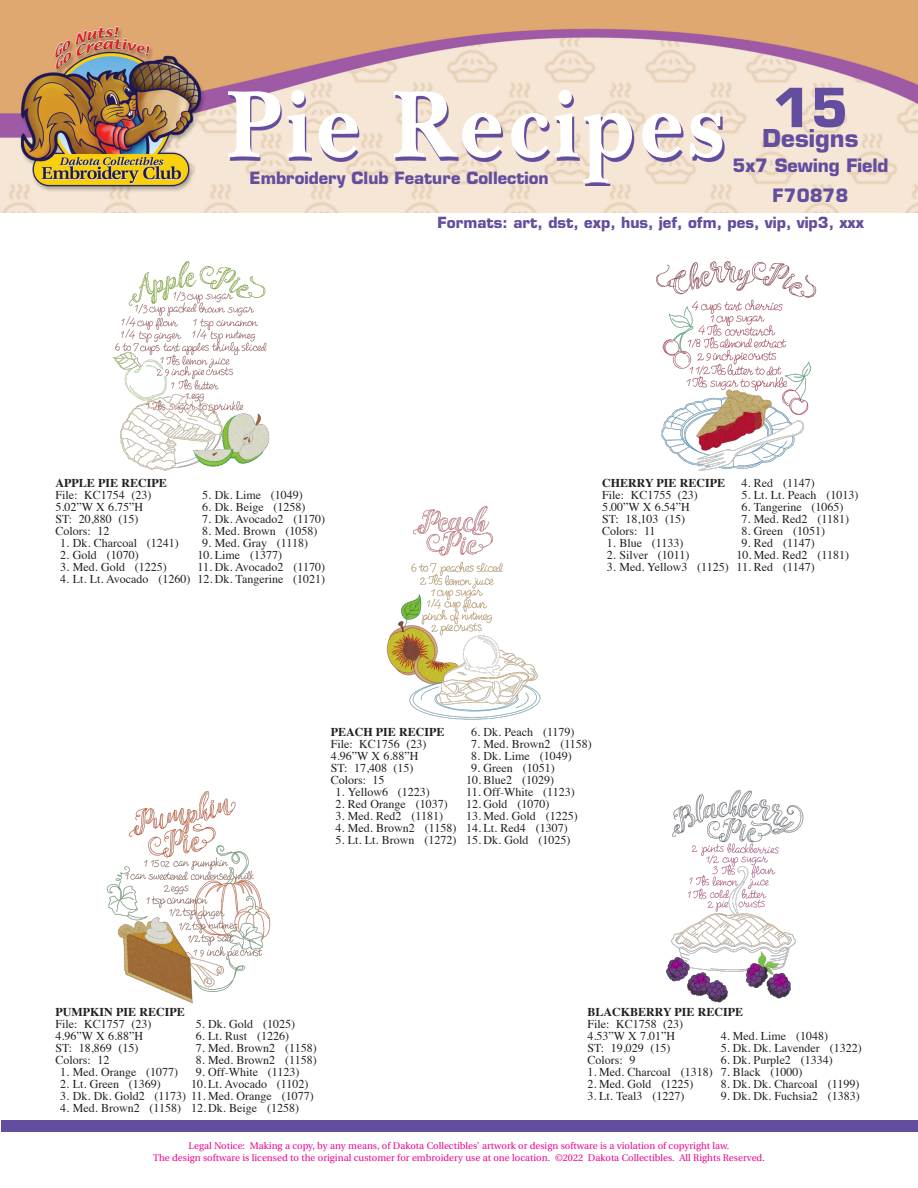
<style>
.page{position:relative;width:918px;height:1188px;background:#fff}
.page>*{position:absolute;margin:0;border:0;box-sizing:border-box;transform-origin:0 0}
.t1{font:700 99px "New Baskerville";letter-spacing:.05em;color:#fff;scale:.9 1}
.t2{font:700 52.5px "Eurostile";color:#634d9f}
.t3{font:700 24px "Eurostile";color:#634d9f}
.t4{font:700 18px/30.5px "Eurostile";color:#634d9f;text-align:center}
.t5{font:700 16.5px "Eurostile";color:#634d9f}
.t6{font:700 15px "Eurostile";color:#634d9f}
.Cat_Text_2_TAB_ID{font:12px "Times";color:#231f20}
.Cat_Text_1_TAB_ID{font:12px "Times";color:#231f20}
.Cat_Text_2_TAB_ID-2{font:700 12px "Times";color:#231f20}
.Cat_Text_1_TAB_ID-2{font:700 12px "Times";color:#231f20}
.t7{font:9.6px/12px "Utopia";color:#ed028c;text-align:center}
</style>
<div class="page">
<div style="left:1px;top:1120px;width:917px;height:12px;background:#634d9f"></div>
<img style="left:0;top:0;width:918px;height:213px">
<img style="left:113px;top:261px;width:157px;height:210px">
<img style="left:106px;top:791px;width:165px;height:213px">
<img style="left:656px;top:261px;width:161px;height:210px">
<img style="left:666px;top:789px;width:138px;height:214px">
<img style="left:386px;top:505px;width:155px;height:215px">
<svg style="left:230px;top:93px;width:494px;height:93px;background:#d0bfc4"></svg>
<h1 class="t1" style="left:227px;top:67px;width:554px">Pie Recipes</h1>
<h3 class="t5" style="left:250px;top:168px;width:301px">Embroidery Club Feature Collection</h3>
<h2 class="t2" style="left:773px;top:75px;width:77px">15</h2>
<h3 class="t3" style="left:763px;top:123px;width:97px">Designs</h3>
<h3 class="t4" style="left:733px;top:150px;width:158px">5x7 Sewing Field<br>F70878</h3>
<p class="t6" style="left:438px;top:213px;width:428px">Formats: art, dst, exp, hus, jef, ofm, pes, vip, vip3, xxx</p>
<p class="Cat_Text_2_TAB_ID-2" style="left:56px;top:472px;width:113px">APPLE PIE RECIPE</p>
<p class="Cat_Text_2_TAB_ID" style="left:56px;top:484px;width:97px">File: KC1754 (23)</p>
<p class="Cat_Text_2_TAB_ID" style="left:56px;top:496px;width:89px">5.02”W X 6.75”H</p>
<p class="Cat_Text_2_TAB_ID" style="left:56px;top:508px;width:84px">ST: 20,880 (15)</p>
<p class="Cat_Text_2_TAB_ID" style="left:56px;top:520px;width:55px">Colors: 12</p>
<p class="Cat_Text_2_TAB_ID" style="left:60px;top:532px;width:120px">1. Dk. Charcoal (1241)</p>
<p class="Cat_Text_2_TAB_ID" style="left:60px;top:544px;width:80px">2. Gold (1070)</p>
<p class="Cat_Text_2_TAB_ID" style="left:60px;top:556px;width:108px">3. Med. Gold (1225)</p>
<p class="Cat_Text_2_TAB_ID" style="left:60px;top:568px;width:132px">4. Lt. Lt. Avocado (1260)</p>
<p class="Cat_Text_2_TAB_ID" style="left:202px;top:484px;width:102px">5. Dk. Lime (1049)</p>
<p class="Cat_Text_2_TAB_ID" style="left:202px;top:496px;width:105px">6. Dk. Beige (1258)</p>
<p class="Cat_Text_2_TAB_ID" style="left:202px;top:508px;width:124px">7. Dk. Avocado2 (1170)</p>
<p class="Cat_Text_2_TAB_ID" style="left:202px;top:520px;width:117px">8. Med. Brown (1058)</p>
<p class="Cat_Text_2_TAB_ID" style="left:202px;top:532px;width:107px">9. Med. Gray (1118)</p>
<p class="Cat_Text_2_TAB_ID" style="left:198px;top:544px;width:86px">10. Lime (1377)</p>
<p class="Cat_Text_2_TAB_ID" style="left:198px;top:556px;width:129px">11. Dk. Avocado2 (1170)</p>
<p class="Cat_Text_2_TAB_ID" style="left:198px;top:568px;width:129px">12. Dk. Tangerine (1021)</p>
<p class="Cat_Text_2_TAB_ID-2" style="left:602px;top:472px;width:125px">CHERRY PIE RECIPE</p>
<p class="Cat_Text_2_TAB_ID" style="left:602px;top:484px;width:97px">File: KC1755 (23)</p>
<p class="Cat_Text_2_TAB_ID" style="left:602px;top:496px;width:89px">5.00”W X 6.54”H</p>
<p class="Cat_Text_2_TAB_ID" style="left:602px;top:508px;width:84px">ST: 18,103 (15)</p>
<p class="Cat_Text_2_TAB_ID" style="left:602px;top:520px;width:55px">Colors: 11</p>
<p class="Cat_Text_2_TAB_ID" style="left:607px;top:532px;width:78px">1. Blue (1133)</p>
<p class="Cat_Text_2_TAB_ID" style="left:607px;top:544px;width:84px">2. Silver (1011)</p>
<p class="Cat_Text_2_TAB_ID" style="left:607px;top:556px;width:123px">3. Med. Yellow3 (1125)</p>
<p class="Cat_Text_2_TAB_ID" style="left:741px;top:472px;width:75px">4. Red (1147)</p>
<p class="Cat_Text_2_TAB_ID" style="left:741px;top:484px;width:118px">5. Lt. Lt. Peach (1013)</p>
<p class="Cat_Text_2_TAB_ID" style="left:741px;top:496px;width:104px">6. Tangerine (1065)</p>
<p class="Cat_Text_2_TAB_ID" style="left:741px;top:508px;width:109px">7. Med. Red2 (1181)</p>
<p class="Cat_Text_2_TAB_ID" style="left:741px;top:520px;width:85px">8. Green (1051)</p>
<p class="Cat_Text_2_TAB_ID" style="left:741px;top:532px;width:75px">9. Red (1147)</p>
<p class="Cat_Text_2_TAB_ID" style="left:737px;top:544px;width:114px">10. Med. Red2 (1181)</p>
<p class="Cat_Text_2_TAB_ID" style="left:737px;top:556px;width:80px">11. Red (1147)</p>
<p class="Cat_Text_2_TAB_ID-2" style="left:331px;top:721px;width:115px">PEACH PIE RECIPE</p>
<p class="Cat_Text_2_TAB_ID" style="left:331px;top:733px;width:97px">File: KC1756 (23)</p>
<p class="Cat_Text_2_TAB_ID" style="left:331px;top:745px;width:89px">4.96”W X 6.88”H</p>
<p class="Cat_Text_2_TAB_ID" style="left:331px;top:757px;width:84px">ST: 17,408 (15)</p>
<p class="Cat_Text_2_TAB_ID" style="left:331px;top:769px;width:55px">Colors: 15</p>
<p class="Cat_Text_2_TAB_ID" style="left:335px;top:781px;width:96px">1. Yellow6 (1223)</p>
<p class="Cat_Text_2_TAB_ID" style="left:335px;top:793px;width:114px">2. Red Orange (1037)</p>
<p class="Cat_Text_2_TAB_ID" style="left:335px;top:805px;width:109px">3. Med. Red2 (1181)</p>
<p class="Cat_Text_2_TAB_ID" style="left:335px;top:817px;width:122px">4. Med. Brown2 (1158)</p>
<p class="Cat_Text_2_TAB_ID" style="left:335px;top:829px;width:122px">5. Lt. Lt. Brown (1272)</p>
<p class="Cat_Text_2_TAB_ID" style="left:471px;top:721px;width:105px">6. Dk. Peach (1179)</p>
<p class="Cat_Text_2_TAB_ID" style="left:471px;top:733px;width:122px">7. Med. Brown2 (1158)</p>
<p class="Cat_Text_2_TAB_ID" style="left:471px;top:745px;width:102px">8. Dk. Lime (1049)</p>
<p class="Cat_Text_2_TAB_ID" style="left:471px;top:757px;width:85px">9. Green (1051)</p>
<p class="Cat_Text_2_TAB_ID" style="left:466px;top:769px;width:89px">10. Blue2 (1029)</p>
<p class="Cat_Text_2_TAB_ID" style="left:466px;top:781px;width:110px">11. Off-White (1123)</p>
<p class="Cat_Text_2_TAB_ID" style="left:466px;top:793px;width:85px">12. Gold (1070)</p>
<p class="Cat_Text_2_TAB_ID" style="left:466px;top:805px;width:113px">13. Med. Gold (1225)</p>
<p class="Cat_Text_2_TAB_ID" style="left:466px;top:817px;width:103px">14. Lt. Red4 (1307)</p>
<p class="Cat_Text_2_TAB_ID" style="left:466px;top:829px;width:106px">15. Dk. Gold (1025)</p>
<p class="Cat_Text_2_TAB_ID-2" style="left:56px;top:1001px;width:131px">PUMPKIN PIE RECIPE</p>
<p class="Cat_Text_2_TAB_ID" style="left:56px;top:1013px;width:97px">File: KC1757 (23)</p>
<p class="Cat_Text_2_TAB_ID" style="left:56px;top:1025px;width:89px">4.96”W X 6.88”H</p>
<p class="Cat_Text_2_TAB_ID" style="left:56px;top:1037px;width:84px">ST: 18,869 (15)</p>
<p class="Cat_Text_2_TAB_ID" style="left:56px;top:1049px;width:55px">Colors: 12</p>
<p class="Cat_Text_2_TAB_ID" style="left:60px;top:1061px;width:119px">1. Med. Orange (1077)</p>
<p class="Cat_Text_2_TAB_ID" style="left:60px;top:1073px;width:102px">2. Lt. Green (1369)</p>
<p class="Cat_Text_2_TAB_ID" style="left:60px;top:1085px;width:255px">3. Dk. Dk. Gold2 (1173) 11. Med. Orange (1077)</p>
<p class="Cat_Text_2_TAB_ID" style="left:60px;top:1097px;width:122px">4. Med. Brown2 (1158)</p>
<p class="Cat_Text_2_TAB_ID" style="left:196px;top:1013px;width:101px">5. Dk. Gold (1025)</p>
<p class="Cat_Text_2_TAB_ID" style="left:196px;top:1025px;width:95px">6. Lt. Rust (1226)</p>
<p class="Cat_Text_2_TAB_ID" style="left:196px;top:1037px;width:122px">7. Med. Brown2 (1158)</p>
<p class="Cat_Text_2_TAB_ID" style="left:196px;top:1049px;width:122px">8. Med. Brown2 (1158)</p>
<p class="Cat_Text_2_TAB_ID" style="left:196px;top:1061px;width:105px">9. Off-White (1123)</p>
<p class="Cat_Text_2_TAB_ID" style="left:191px;top:1073px;width:119px">10. Lt. Avocado (1102)</p>
<p class="Cat_Text_2_TAB_ID" style="left:191px;top:1097px;width:110px">12. Dk. Beige (1258)</p>
<p class="Cat_Text_1_TAB_ID-2" style="left:587px;top:1001px;width:157px">BLACKBERRY PIE RECIPE</p>
<p class="Cat_Text_1_TAB_ID" style="left:587px;top:1013px;width:97px">File: KC1758 (23)</p>
<p class="Cat_Text_1_TAB_ID" style="left:587px;top:1025px;width:89px">4.53”W X 7.01”H</p>
<p class="Cat_Text_1_TAB_ID" style="left:587px;top:1037px;width:84px">ST: 19,029 (15)</p>
<p class="Cat_Text_1_TAB_ID" style="left:587px;top:1049px;width:49px">Colors: 9</p>
<p class="Cat_Text_1_TAB_ID" style="left:587px;top:1061px;width:127px">1. Med. Charcoal (1318)</p>
<p class="Cat_Text_1_TAB_ID" style="left:587px;top:1073px;width:108px">2. Med. Gold (1225)</p>
<p class="Cat_Text_1_TAB_ID" style="left:587px;top:1085px;width:99px">3. Lt. Teal3 (1227)</p>
<p class="Cat_Text_2_TAB_ID" style="left:721px;top:1025px;width:109px">4. Med. Lime (1048)</p>
<p class="Cat_Text_2_TAB_ID" style="left:721px;top:1037px;width:143px">5. Dk. Dk. Lavender (1322)</p>
<p class="Cat_Text_2_TAB_ID" style="left:721px;top:1049px;width:114px">6. Dk. Purple2 (1334)</p>
<p class="Cat_Text_2_TAB_ID" style="left:721px;top:1061px;width:83px">7. Black (1000)</p>
<p class="Cat_Text_2_TAB_ID" style="left:721px;top:1073px;width:140px">8. Dk. Dk. Charcoal (1199)</p>
<p class="Cat_Text_2_TAB_ID" style="left:721px;top:1085px;width:141px">9. Dk. Dk. Fuchsia2 (1383)</p>
<p class="t7" style="left:153px;top:1140px;width:613px">Legal Notice: Making a copy, by any means, of Dakota Collectibles’ artwork or design software is a violation of copyright law.<br>The design software is licensed to the original customer for embroidery use at one location. ©2022 Dakota Collectibles. All Rights Reserved.</p>
</div>
